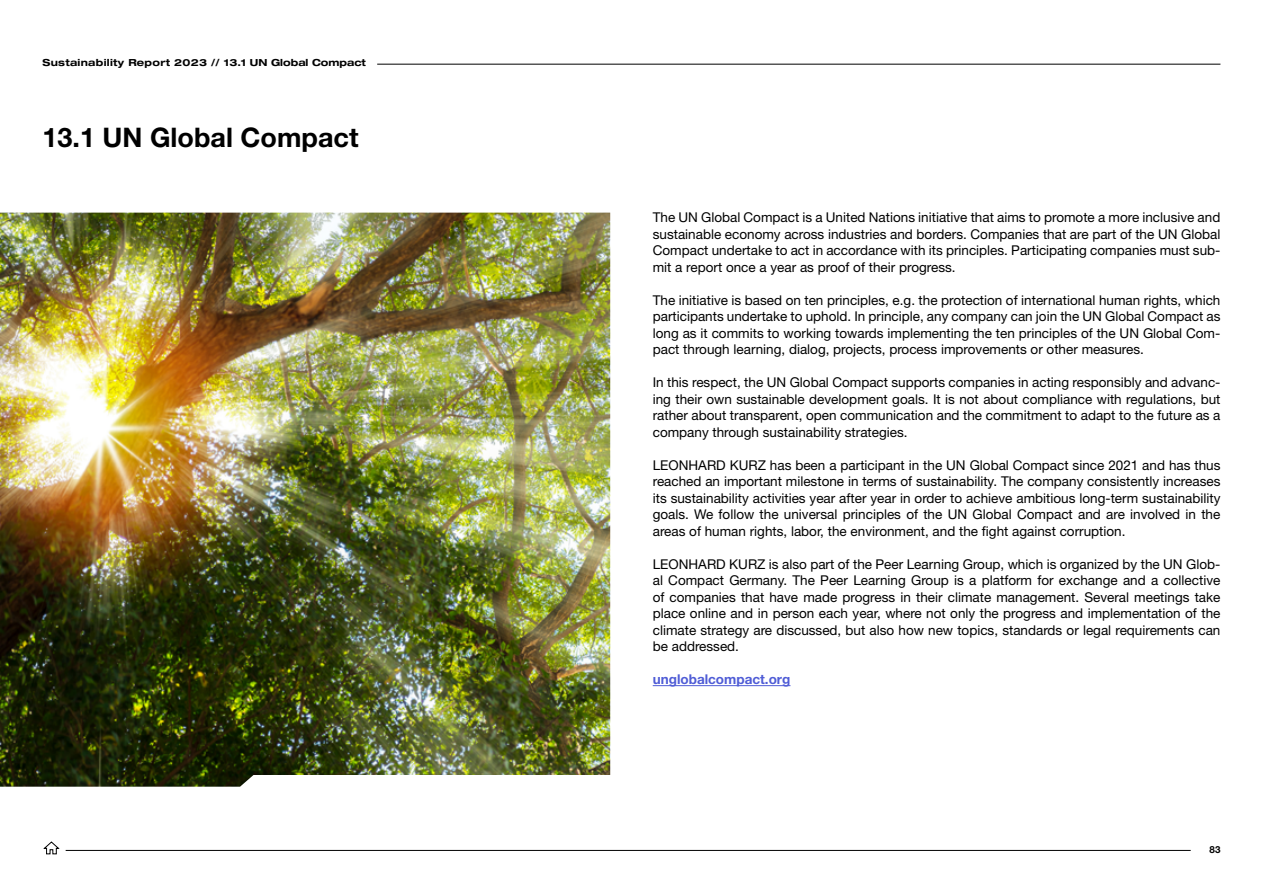
<style>
.page{position:relative;width:1263px;height:893px;background:#fff}
.page>*{position:absolute;margin:0;border:0;box-sizing:border-box;transform-origin:0 0}
.t1{font:700 27px "Helvetica Neue LT Std";color:#000}
.t2{font:13.5px/16.5px "Helvetica Neue LT Std";color:#000;text-align:justify}
.t3{font:700 13.5px "Helvetica Neue LT Std";color:#4f5cd6}
.t4{font:700 expanded 9.75px "Helvetica Neue LT Std";letter-spacing:.03em;color:#000}
.t5{font:700 9.75px "Helvetica Neue LT Std";color:#000}
</style>
<div class="page">
<hr style="left:377px;top:64px;width:843px;height:1px;background:#000">
<hr style="left:653px;top:685px;width:137px;height:1px;background:#4f5cd6">
<img style="left:0;top:213px;width:610px;height:574px">
<hr style="left:66px;top:850px;width:1125px;height:1px;background:#000">
<svg style="left:43px;top:841px;width:17px;height:14px"></svg>
<p class="t4" style="left:43px;top:57px;width:325px">Sustainability Report 2023 // 13.1 UN Global Compact</p>
<h1 class="t1" style="left:43px;top:121px;width:317px">13.1 UN Global Compact</h1>
<p class="t2" style="left:653px;top:209px;width:569px">The UN Global Compact is a United Nations initiative that aims to promote a more inclusive and sustainable economy across industries and borders. Companies that are part of the UN Global Compact undertake to act in accordance with its principles. Participating companies must sub&shy;mit a report once a year as proof of their progress.</p>
<p class="t2" style="left:653px;top:291px;width:569px">The initiative is based on ten principles, e.g. the protection of international human rights, which participants undertake to uphold. In principle, any company can join the UN Global Compact as long as it commits to working towards implementing the ten principles of the UN Global Com&shy;pact through learning, dialog, projects, process improvements or other measures.</p>
<p class="t2" style="left:653px;top:374px;width:569px">In this respect, the UN Global Compact supports companies in acting responsibly and advanc&shy;ing their own sustainable development goals. It is not about compliance with regulations, but rather about transparent, open communication and the commitment to adapt to the future as a company through sustainability strategies.</p>
<p class="t2" style="left:653px;top:456px;width:569px">LEONHARD KURZ has been a participant in the UN Global Compact since 2021 and has thus reached an important milestone in terms of sustainability. The company consistently increases its sustainability activities year after year in order to achieve ambitious long-term sustainability goals. We follow the universal principles of the UN Global Compact and are involved in the areas of human rights, labor, the environment, and the fight against corruption.</p>
<p class="t2" style="left:653px;top:555px;width:569px">LEONHARD KURZ is also part of the Peer Learning Group, which is organized by the UN Glob&shy;al Compact Germany. The Peer Learning Group is a platform for exchange and a collective of companies that have made progress in their climate management. Several meetings take place online and in person each year, where not only the progress and implementation of the climate strategy are discussed, but also how new topics, standards or legal requirements can be addressed.</p>
<p class="t3" style="left:653px;top:671px;width:139px">unglobalcompact.org</p>
<p class="t5" style="left:1209px;top:843px;width:13px">83</p>
</div>
